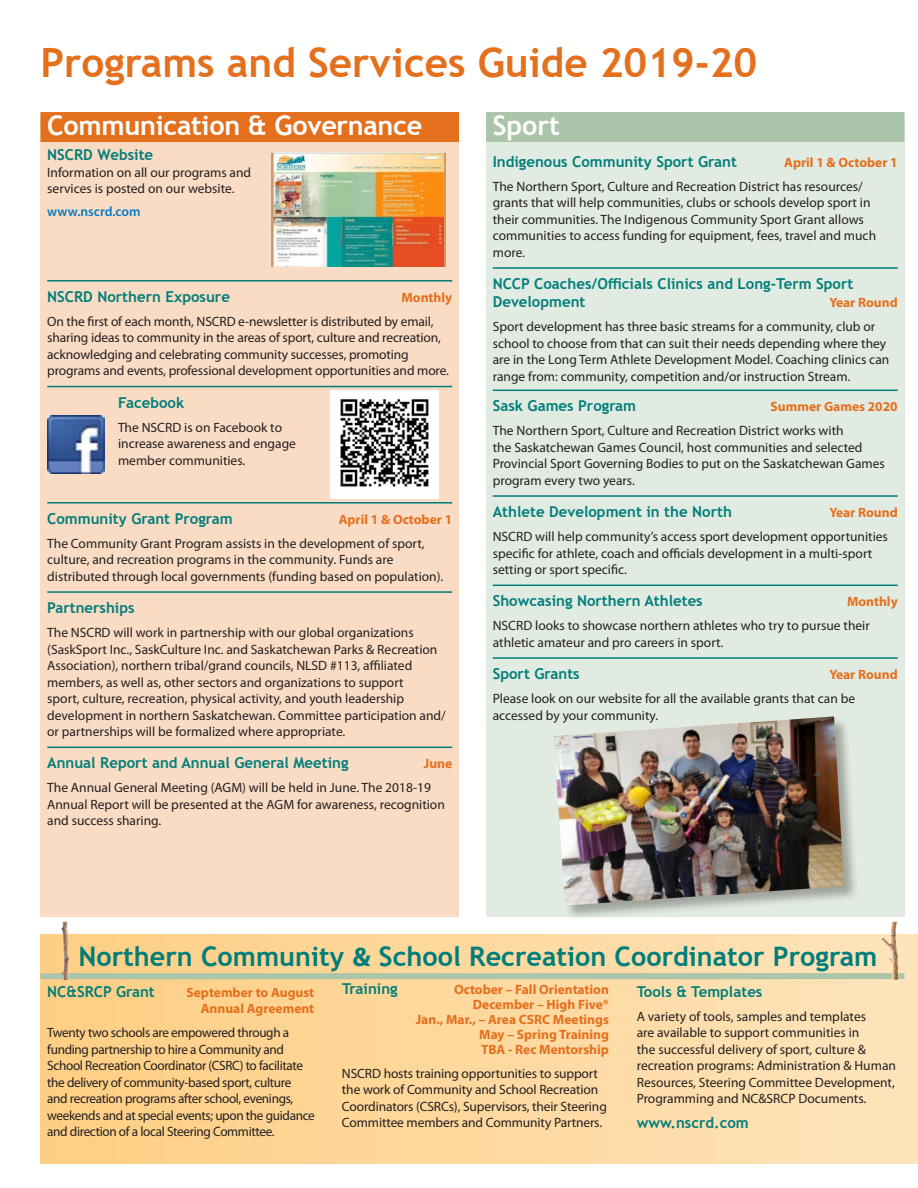
<style>
.page{position:relative;width:918px;height:1188px;background:#fff}
.page>*{position:absolute;margin:0;border:0;box-sizing:border-box;transform-origin:0 0}
.t1{font:700 40.5px "Trebuchet MS";color:#e4701e}
.t2{font:700 27px "Trebuchet MS";color:#007e7a}
.t3{font:700 27px "Trebuchet MS";letter-spacing:-.01em;color:#fff}
.t4{font:700 15px/18px "Trebuchet MS";color:#007e7a}
.t5{font:13.5px/16.5px "Myriad Pro";color:#231f20}
.t6{font:13.5px/16.5px "Myriad Pro";letter-spacing:-.025em;color:#231f20}
.t7{font:700 13.5px/15px "Myriad Pro";color:#e4701e;text-align:right}
.t8{font:600 13.5px "Myriad Pro";color:#007cc2}
.s1{font-family:"Myriad Pro"}
</style>
<div class="page">
<div style="left:486px;top:115px;width:418px;height:802px;background:#e2ebe1"></div>
<div style="left:486px;top:112px;width:418px;height:30px;background:#aac5a9"></div>
<hr style="left:493px;top:267px;width:405px;height:2px;background:#007e7a">
<hr style="left:493px;top:390px;width:405px;height:1px;background:#007e7a">
<hr style="left:493px;top:495px;width:405px;height:2px;background:#007e7a">
<hr style="left:493px;top:585px;width:405px;height:1px;background:#007e7a">
<hr style="left:493px;top:657px;width:405px;height:2px;background:#007e7a">
<div style="left:40px;top:934px;width:878px;height:230px;background:linear-gradient(to right,#fece83,#fee4bb)"></div>
<div style="left:40px;top:115px;width:419px;height:802px;background:#fadcc4"></div>
<div style="left:40px;top:112px;width:419px;height:30px;background:#e4701e"></div>
<hr style="left:47px;top:280px;width:405px;height:2px;background:#007e7a">
<hr style="left:47px;top:386px;width:405px;height:1px;background:#007e7a">
<hr style="left:47px;top:502px;width:405px;height:2px;background:#007e7a">
<hr style="left:47px;top:591px;width:405px;height:2px;background:#007e7a">
<hr style="left:47px;top:747px;width:405px;height:1px;background:#007e7a">
<img style="left:272px;top:152px;width:174px;height:115px">
<img style="left:47px;top:416px;width:58px;height:57px">
<hr style="left:917px;top:112px;width:1px;height:30px;background:#007cc2">
<div style="left:553px;top:716px;width:307px;height:205px;background:#231f20;opacity:.35"></div>
<img style="left:553px;top:716px;width:291px;height:190px">
<div style="left:41px;top:973px;width:863px;height:6px;background:#aac5a9"></div>
<img style="left:880px;top:922px;width:18px;height:58px">
<img style="left:53px;top:922px;width:19px;height:58px">
<img style="left:331px;top:391px;width:108px;height:108px">
<h1 class="t1" style="left:40px;top:37px;width:718px">Programs and Services Guide 2019-20</h1>
<h2 class="t3" style="left:47px;top:109px;width:377px">Communication &amp; Governance</h2>
<p class="t4" style="left:47px;top:146px;width:108px">NSCRD Website</p>
<p class="t5" style="left:47px;top:164px;width:206px">Information on all our programs and services is posted on our website.</p>
<p class="t8" style="left:47px;top:203px;width:95px">www.nscrd.com</p>
<p class="t4" style="left:47px;top:287px;width:184px">NSCRD Northern Exposure</p>
<p class="t7" style="left:402px;top:289px;width:52px">Monthly</p>
<p class="t5" style="left:47px;top:313px;width:403px">On the first of each month, NSCRD e-newsletter is distributed by email, sharing ideas to community in the areas of sport, culture and recreation, acknowledging and celebrating community successes, promoting programs and events, professional development opportunities and more.</p>
<p class="t4" style="left:118px;top:393px;width:68px">Facebook</p>
<p class="t5" style="left:118px;top:419px;width:179px">The NSCRD is on Facebook to increase awareness and engage member communities.</p>
<p class="t4" style="left:47px;top:509px;width:187px">Community Grant Program</p>
<p class="t7" style="left:339px;top:511px;width:115px">April 1 &amp; October 1</p>
<p class="t5" style="left:47px;top:535px;width:398px">The Community Grant Program assists in the development of sport, culture, and recreation programs in the community. Funds are distributed through local governments (funding based on population).</p>
<p class="t4" style="left:47px;top:599px;width:89px">Partnerships</p>
<p class="t5" style="left:47px;top:624px;width:400px">The NSCRD will work in partnership with our global organizations (SaskSport Inc., SaskCulture Inc. and Saskatchewan Parks &amp; Recreation Association), northern tribal/grand councils, NLSD #113, affiliated members, as well as, other sectors and organizations to support<br>sport, culture, recreation, physical activity, and youth leadership development in northern Saskatchewan. Committee participation and/ or partnerships will be formalized where appropriate.</p>
<p class="t4" style="left:47px;top:754px;width:303px">Annual Report and Annual General Meeting</p>
<p class="t7" style="left:424px;top:756px;width:30px">June</p>
<p class="t5" style="left:47px;top:779px;width:399px">The Annual General Meeting (AGM) will be held in June. The 2018-19<br>Annual Report will be presented at the AGM for awareness, recognition and success sharing.</p>
<h2 class="t3" style="left:493px;top:109px;width:69px">Sport</h2>
<p class="t4" style="left:493px;top:152px;width:246px">Indigenous Community Sport Grant</p>
<p class="t7" style="left:784px;top:154px;width:115px">April 1 &amp; October 1</p>
<p class="t5" style="left:493px;top:178px;width:385px">The Northern Sport, Culture and Recreation District has resources/ grants that will help communities, clubs or schools develop sport in their communities. The Indigenous Community Sport Grant allows communities to access funding for equipment, fees, travel and much more.</p>
<p class="t4" style="left:493px;top:275px;width:362px">NCCP Coaches/Officials Clinics and Long-Term Sport<br>Development</p>
<p class="t7" style="left:829px;top:295px;width:70px">Year Round</p>
<p class="t5" style="left:493px;top:318px;width:398px">Sport development has three basic streams for a community, club or school to choose from that can suit their needs depending where they are in the Long Term Athlete Development Model. Coaching clinics can range from: community, competition and/or instruction Stream.</p>
<p class="t4" style="left:493px;top:397px;width:145px">Sask Games Program</p>
<p class="t7" style="left:771px;top:399px;width:129px">Summer Games 2020</p>
<p class="t5" style="left:493px;top:422px;width:394px">The Northern Sport, Culture and Recreation District works with<br>the Saskatchewan Games Council, host communities and selected Provincial Sport Governing Bodies to put on the Saskatchewan Games program every two years.</p>
<p class="t4" style="left:493px;top:503px;width:241px">Athlete Development in the North</p>
<p class="t7" style="left:829px;top:505px;width:70px">Year Round</p>
<p class="t5" style="left:493px;top:528px;width:397px">NSCRD will help community’s access sport development opportunities specific for athlete, coach and officials development in a multi-sport setting or sport specific.</p>
<p class="t4" style="left:493px;top:592px;width:212px">Showcasing Northern Athletes</p>
<p class="t7" style="left:847px;top:594px;width:52px">Monthly</p>
<p class="t5" style="left:493px;top:617px;width:379px">NSCRD looks to showcase northern athletes who try to pursue their athletic amateur and pro careers in sport.</p>
<p class="t4" style="left:493px;top:665px;width:89px">Sport Grants</p>
<p class="t7" style="left:829px;top:667px;width:70px">Year Round</p>
<p class="t5" style="left:493px;top:690px;width:364px">Please look on our website for all the available grants that can be accessed by your community.</p>
<h2 class="t2" style="left:78px;top:940px;width:800px">Northern Community <span class="s1">&amp;</span> School Recreation Coordinator Program</h2>
<p class="t4" style="left:47px;top:983px;width:109px">NC&amp;SRCP Grant</p>
<p class="t7" style="left:186px;top:984px;width:129px;line-height:16.5px">September to August<br>Annual Agreement</p>
<p class="t6" style="left:47px;top:1024px;width:269px">Twenty two schools are empowered through a funding partnership to hire a Community and School Recreation Coordinator (CSRC) to facilitate the delivery of community-based sport, culture and recreation programs after school, evenings, weekends and at special events; upon the guidance and direction of a local Steering Committee.</p>
<p class="t4" style="left:342px;top:980px;width:57px">Training</p>
<p class="t7" style="left:416px;top:981px;width:195px">October – Fall Orientation<br>December – High Five®<br>Jan., Mar., – Area CSRC Meetings<br>May – Spring Training<br>TBA - Rec Mentorship</p>
<p class="t5" style="left:342px;top:1065px;width:266px">NSCRD hosts training opportunities to support the work of Community and School Recreation Coordinators (CSRCs), Supervisors, their Steering Committee members and Community Partners.</p>
<p class="t4" style="left:637px;top:983px;width:127px">Tools &amp; Templates</p>
<p class="t5" style="left:637px;top:1008px;width:261px">A variety of tools, samples and templates<br>are available to support communities in<br>the successful delivery of sport, culture &amp; recreation programs: Administration &amp; Human Resources, Steering Committee Development, Programming and NC&amp;SRCP Documents.</p>
<p class="t4" style="left:637px;top:1113px;width:113px">www.nscrd.com</p>
</div>
